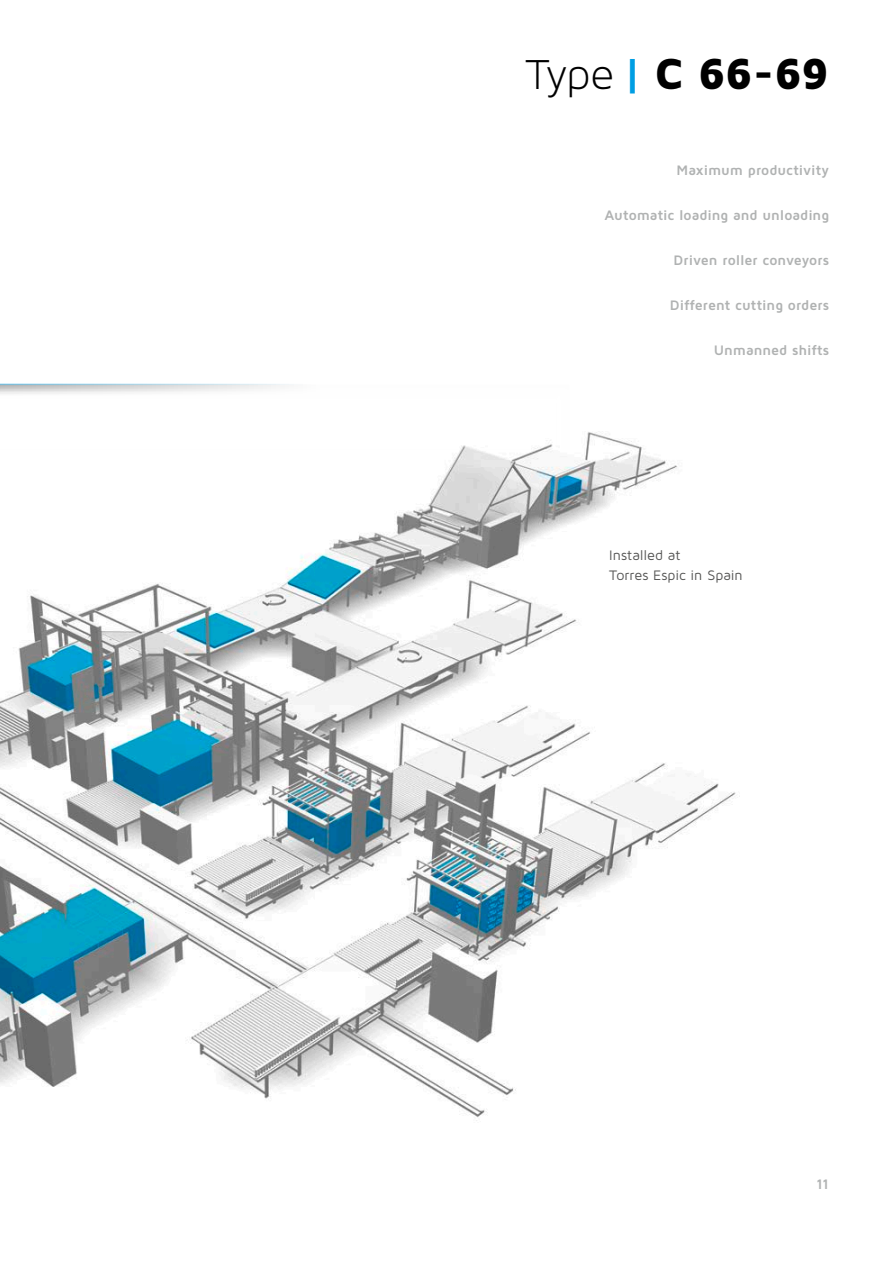
<style>
.page{position:relative;width:893px;height:1263px;background:#fff}
.page>*{position:absolute;margin:0;border:0;box-sizing:border-box;transform-origin:0 0}
.t1{font:900 45px "Maven Pro";color:#000}
.t2{font:700 14.25px "Maven Pro";color:#b0b2b2}
.t3{font:14.25px/20.2px "Maven Pro";letter-spacing:-.005em;color:#565655}
.s1{font-family:"Maven Pro Light 300";font-weight:400}
.s2{font-weight:700;color:#009ee3}
</style>
<div class="page">
<img style="left:0;top:439px;width:740px;height:682px">
<div style="left:0;top:383px;width:570px;height:68px;background:#fff"></div>
<svg style="left:0;top:383px;width:612px;height:56px"></svg>
<h1 class="t1" style="left:525px;top:46px;width:305px"><span class="s1">Type</span> <span class="s2">|</span> C 66-69</h1>
<p class="t2" style="left:677px;top:161px;width:154px">Maximum productivity</p>
<p class="t2" style="left:604px;top:206px;width:226px">Automatic loading and unloading</p>
<p class="t2" style="left:674px;top:251px;width:157px">Driven roller conveyors</p>
<p class="t2" style="left:670px;top:296px;width:161px">Different cutting orders</p>
<p class="t2" style="left:714px;top:341px;width:117px">Unmanned shifts</p>
<p class="t3" style="left:609px;top:545px;width:135px">Installed at<br>Torres Espic in Spain</p>
<p class="t2" style="left:816px;top:1175px;width:15px">11</p>
</div>
